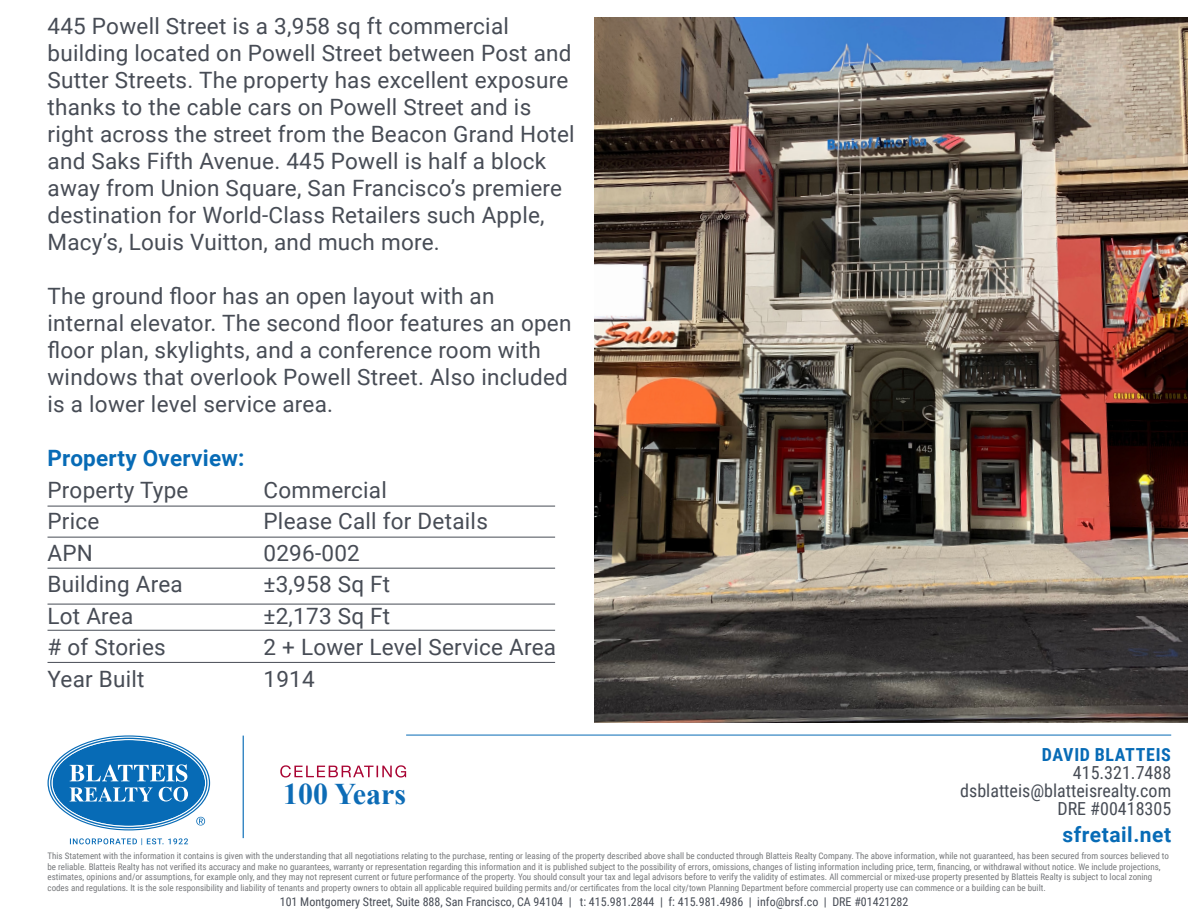
<style>
.page{position:relative;width:1188px;height:918px;background:#fff}
.page>*{position:absolute;margin:0;border:0;box-sizing:border-box;transform-origin:0 0}
.t1{font:700 30px "Times New Roman";color:#0d6cb6}
.t2{font:22.5px/27px "Roboto";letter-spacing:.01em;color:#474c55}
.t3{font:700 22.5px "Roboto";letter-spacing:.01em;color:#076bb6}
.t4{font:700 21px "Roboto";letter-spacing:.025em;color:#076bb6}
.t5{font:18px/18px "Roboto Condensed";color:#474c55;text-align:right}
.t6{font:700 18px "Roboto Condensed";letter-spacing:.035em;color:#076bb6}
.t7{font:12px "Roboto Condensed";color:#474c55}
.t8{font:9px/10.8px "Roboto Condensed";color:#76787b}
</style>
<div class="page">
<hr style="left:406px;top:735px;width:765px;height:1px;background:#076bb6">
<svg style="left:48px;top:735px;width:162px;height:95px"></svg>
<svg style="left:70px;top:838px;width:118px;height:7px"></svg>
<hr style="left:243px;top:736px;width:1px;height:102px;background:#076bb6">
<svg style="left:280px;top:765px;width:126px;height:13px"></svg>
<img style="left:594px;top:18px;width:594px;height:705px">
<hr style="left:48px;top:506px;width:507px;height:1px;background:#474c55">
<hr style="left:48px;top:537px;width:507px;height:1px;background:#474c55">
<hr style="left:48px;top:568px;width:507px;height:1px;background:#474c55">
<hr style="left:48px;top:604px;width:507px;height:1px;background:#474c55">
<hr style="left:48px;top:630px;width:507px;height:1px;background:#474c55">
<hr style="left:48px;top:662px;width:507px;height:1px;background:#474c55">
<p class="t2" style="left:48px;top:12px;width:463px">445 Powell Street is a 3,958 sq ft commercial</p>
<p class="t2" style="left:48px;top:39px;width:529px">building located on Powell Street between Post and Sutter Streets. The property has excellent exposure thanks to the cable cars on Powell Street and is right across the street from the Beacon Grand Hotel and Saks Fifth Avenue. 445 Powell is half a block away from Union Square, San Francisco’s premiere</p>
<p class="t2" style="left:48px;top:201px;width:499px">destination for World-Class Retailers such Apple,<br>Macy’s, Louis Vuitton, and much more.</p>
<p class="t2" style="left:48px;top:282px;width:448px">The ground floor has an open layout with an</p>
<p class="t2" style="left:48px;top:309px;width:526px">internal elevator. The second floor features an open floor plan, skylights, and a conference room with windows that overlook Powell Street. Also included is a lower level service area.</p>
<p class="t3" style="left:48px;top:443px;width:199px">Property Overview:</p>
<p class="t2" style="left:48px;top:476px;width:143px">Property Type</p>
<p class="t2" style="left:264px;top:476px;width:125px">Commercial</p>
<p class="t2" style="left:48px;top:507px;width:53px">Price</p>
<p class="t2" style="left:264px;top:507px;width:226px">Please Call for Details</p>
<p class="t2" style="left:48px;top:539px;width:47px">APN</p>
<p class="t2" style="left:264px;top:539px;width:98px">0296-002</p>
<p class="t2" style="left:48px;top:570px;width:137px">Building Area</p>
<p class="t2" style="left:264px;top:570px;width:128px">±3,958 Sq Ft</p>
<p class="t2" style="left:48px;top:602px;width:87px">Lot Area</p>
<p class="t2" style="left:264px;top:602px;width:128px">±2,173 Sq Ft</p>
<p class="t2" style="left:48px;top:633px;width:120px"># of Stories</p>
<p class="t2" style="left:264px;top:633px;width:294px">2 + Lower Level Service Area</p>
<p class="t2" style="left:48px;top:665px;width:99px">Year Built</p>
<p class="t2" style="left:264px;top:665px;width:53px">1914</p>
<h3 class="t6" style="left:1042px;top:742px;width:130px">DAVID BLATTEIS</h3>
<h3 class="t5" style="left:960px;top:763px;width:213px">415.321.7488 dsblatteis@blatteisrealty.com<br>DRE #00418305</h3>
<p class="t8" style="left:48px;top:850px;width:1123px">This Statement with the information it contains is given with the understanding that all negotiations relating to the purchase, renting or leasing of the property described above shall be conducted through Blatteis Realty Company. The above information, while not guaranteed, has been secured from sources believed to be reliable. Blatteis Realty has not verified its accuracy and make no guarantees, warranty or representation regarding this information and it is published subject to the possibility of errors, omissions, changes of listing information including price, term, financing, or withdrawal without notice. We include projections, estimates, opinions and/or assumptions, for example only, and they may not represent current or future performance of the property. You should consult your tax and legal advisors before to verify the validity of estimates. All commercial or mixed-use property presented by Blatteis Realty is subject to local zoning codes and regulations. It is the sole responsibility and liability of tenants and property owners to obtain all applicable required building permits and/or certificates from the local city/town Planning Department before commercial property use can commence or a building can be built.</p>
<h1 class="t1" style="left:283px;top:773px;width:125px">100 Years</h1>
<h3 class="t4" style="left:1063px;top:820px;width:110px">sfretail.net</h3>
<h3 class="t7" style="left:280px;top:893px;width:630px">101 Montgomery Street, Suite 888, San Francisco, CA 94104 | t: 415.981.2844 | f: 415.981.4986 | info@brsf.co | DRE #01421282</h3>
</div>
